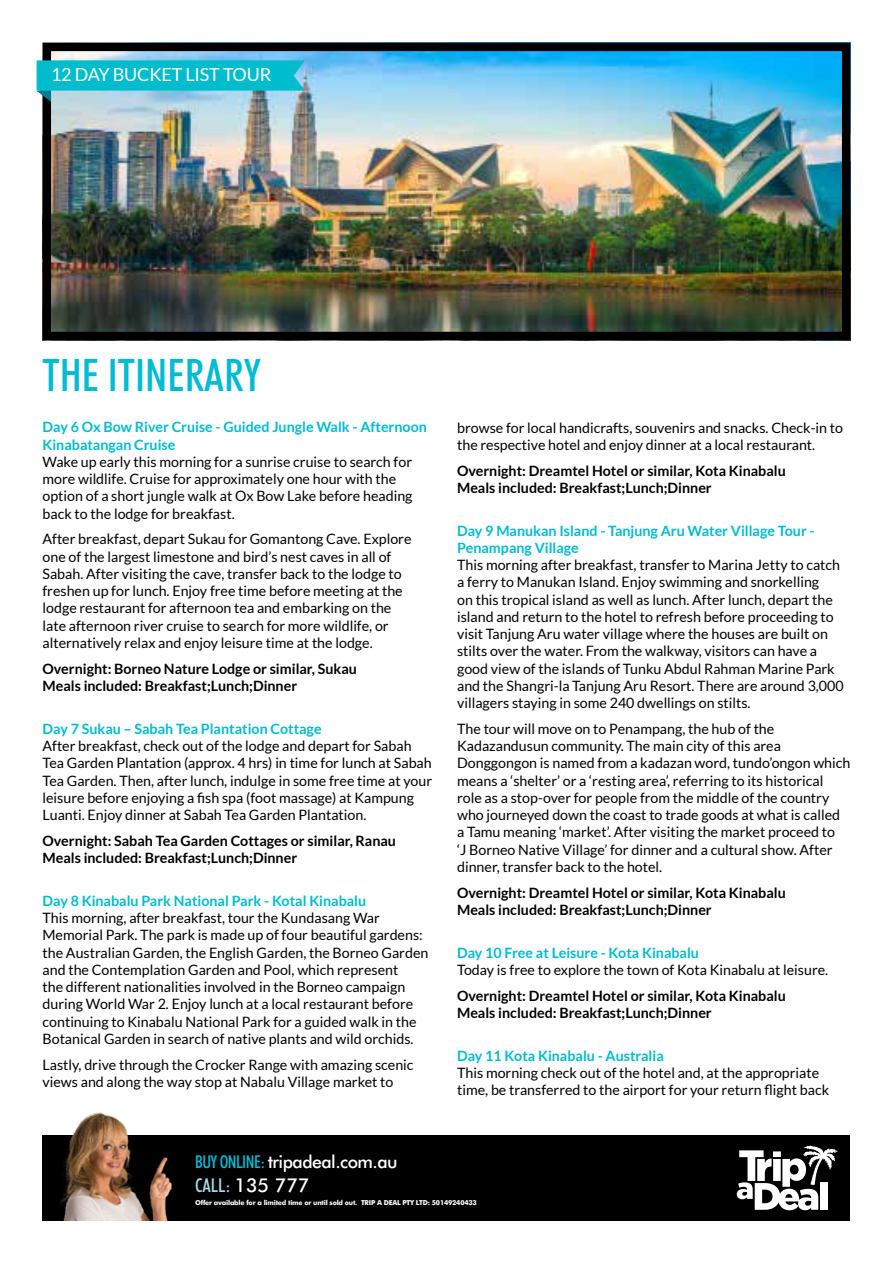
<style>
.page{position:relative;width:893px;height:1263px;background:#fff}
.page>*{position:absolute;margin:0;border:0;box-sizing:border-box;transform-origin:0 0}
.t1{font:500 condensed 45px "Futura BT";color:#00bcd3}
.t2{font:500 19.05px "Futura BT";color:#fff}
.t3{font:18px "Lato";letter-spacing:-.01em;color:#fff}
.t4{font:500 17.7px "Futura BT";letter-spacing:-.03em;color:#fff}
.t5{font:14.25px/17.2px "Lato";color:#000}
.t6{font:700 14.25px/17.2px "Lato";color:#000}
.t7{font:700 14.25px/17.2px "Lato";color:#00bcd3}
.t8{font:700 6.75px "Futura BT";letter-spacing:-.03em;color:#fff}
.s1{font-stretch:condensed;color:#00bcd3}
.s2{font-stretch:condensed;color:#a7dde9}
</style>
<div class="page">
<div style="left:43px;top:1135px;width:807px;height:85px;background:#000"></div>
<img style="left:60px;top:1112px;width:113px;height:108px">
<svg style="left:737px;top:1145px;width:101px;height:65px"></svg>
<img style="left:53px;top:53px;width:787px;height:277px">
<div style="left:43px;top:43px;width:807px;height:297px;border:9px solid #000"></div>
<svg style="left:37px;top:60px;width:268px;height:42px;background:#2fc0d1"></svg>
<p class="t3" style="left:51px;top:65px;width:222px">12 DAY BUCKET LIST TOUR</p>
<h1 class="t1" style="left:43px;top:347px;width:220px">THE ITINERARY</h1>
<p class="t7" style="left:43px;top:418px;width:386px">Day 6 Ox Bow River Cruise - Guided Jungle Walk - Afternoon<br>Kinabatangan Cruise</p>
<p class="t5" style="left:43px;top:453px;width:372px">Wake up early this morning for a sunrise cruise to search for more wildlife. Cruise for approximately one hour with the option of a short jungle walk at Ox Bow Lake before heading back to the lodge for breakfast.</p>
<p class="t5" style="left:43px;top:530px;width:370px">After breakfast, depart Sukau for Gomantong Cave. Explore one of the largest limestone and bird’s nest caves in all of Sabah. After visiting the cave, transfer back to the lodge to freshen up for lunch. Enjoy free time before meeting at the lodge restaurant for afternoon tea and embarking on the late afternoon river cruise to search for more wildlife, or alternatively relax and enjoy leisure time at the lodge.</p>
<p class="t6" style="left:43px;top:660px;width:316px">Overnight: Borneo Nature Lodge or similar, Sukau<br>Meals included: Breakfast;Lunch;Dinner</p>
<p class="t7" style="left:43px;top:720px;width:281px">Day 7 Sukau – Sabah Tea Plantation Cottage</p>
<p class="t5" style="left:43px;top:737px;width:391px">After breakfast, check out of the lodge and depart for Sabah Tea Garden Plantation (approx. 4 hrs) in time for lunch at Sabah Tea Garden. Then, after lunch, indulge in some free time at your leisure before enjoying a fish spa (foot massage) at Kampung Luanti. Enjoy dinner at Sabah Tea Garden Plantation.</p>
<p class="t6" style="left:43px;top:832px;width:355px">Overnight: Sabah Tea Garden Cottages or similar, Ranau<br>Meals included: Breakfast;Lunch;Dinner</p>
<p class="t7" style="left:43px;top:892px;width:325px">Day 8 Kinabalu Park National Park - Kotal Kinabalu</p>
<p class="t5" style="left:43px;top:909px;width:387px">This morning, after breakfast, tour the Kundasang War Memorial Park. The park is made up of four beautiful gardens: the Australian Garden, the English Garden, the Borneo Garden and the Contemplation Garden and Pool, which represent<br>the different nationalities involved in the Borneo campaign during World War 2. Enjoy lunch at a local restaurant before continuing to Kinabalu National Park for a guided walk in the Botanical Garden in search of native plants and wild orchids.</p>
<p class="t5" style="left:43px;top:1056px;width:373px">Lastly, drive through the Crocker Range with amazing scenic views and along the way stop at Nabalu Village market to</p>
<p class="t5" style="left:457px;top:419px;width:388px">browse for local handicrafts, souvenirs and snacks. Check-in to the respective hotel and enjoy dinner at a local restaurant.</p>
<p class="t6" style="left:457px;top:461px;width:330px">Overnight: Dreamtel Hotel or similar, Kota Kinabalu<br>Meals included: Breakfast;Lunch;Dinner</p>
<p class="t7" style="left:457px;top:521px;width:359px">Day 9 Manukan Island - Tanjung Aru Water Village Tour -<br>Penampang Village</p>
<p class="t5" style="left:457px;top:556px;width:388px">This morning after breakfast, transfer to Marina Jetty to catch a ferry to Manukan Island. Enjoy swimming and snorkelling<br>on this tropical island as well as lunch. After lunch, depart the island and return to the hotel to refresh before proceeding to visit Tanjung Aru water village where the houses are built on stilts over the water. From the walkway, visitors can have a good view of the islands of Tunku Abdul Rahman Marine Park and the Shangri-la Tanjung Aru Resort. There are around 3,000 villagers staying in some 240 dwellings on stilts.</p>
<p class="t5" style="left:457px;top:720px;width:395px">The tour will move on to Penampang, the hub of the Kadazandusun community. The main city of this area Donggongon is named from a kadazan word, tundo’ongon which means a ‘shelter’ or a ‘resting area’, referring to its historical role as a stop-over for people from the middle of the country who journeyed down the coast to trade goods at what is called a Tamu meaning ‘market’. After visiting the market proceed to<br>‘J Borneo Native Village’ for dinner and a cultural show. After dinner, transfer back to the hotel.</p>
<p class="t6" style="left:457px;top:884px;width:330px">Overnight: Dreamtel Hotel or similar, Kota Kinabalu<br>Meals included: Breakfast;Lunch;Dinner</p>
<p class="t7" style="left:457px;top:944px;width:243px">Day 10 Free at Leisure - Kota Kinabalu</p>
<p class="t5" style="left:457px;top:961px;width:373px">Today is free to explore the town of Kota Kinabalu at leisure.</p>
<p class="t6" style="left:457px;top:987px;width:330px">Overnight: Dreamtel Hotel or similar, Kota Kinabalu<br>Meals included: Breakfast;Lunch;Dinner</p>
<p class="t7" style="left:457px;top:1047px;width:208px">Day 11 Kota Kinabalu - Australia</p>
<p class="t5" style="left:457px;top:1064px;width:374px">This morning check out of the hotel and, at the appropriate time, be transferred to the airport for your return flight back</p>
<p class="t4" style="left:195px;top:1151px;width:204px"><span class="s1">BUY ONLINE:</span> tripadeal.com.au</p>
<h2 class="t2" style="left:195px;top:1173px;width:116px"><span class="s2">CALL:</span> 135 777</h2>
<p class="t8" style="left:195px;top:1199px;width:283px">Offer available for a limited time or until sold out. TRIP A DEAL PTY LTD: 50149240433</p>
</div>
